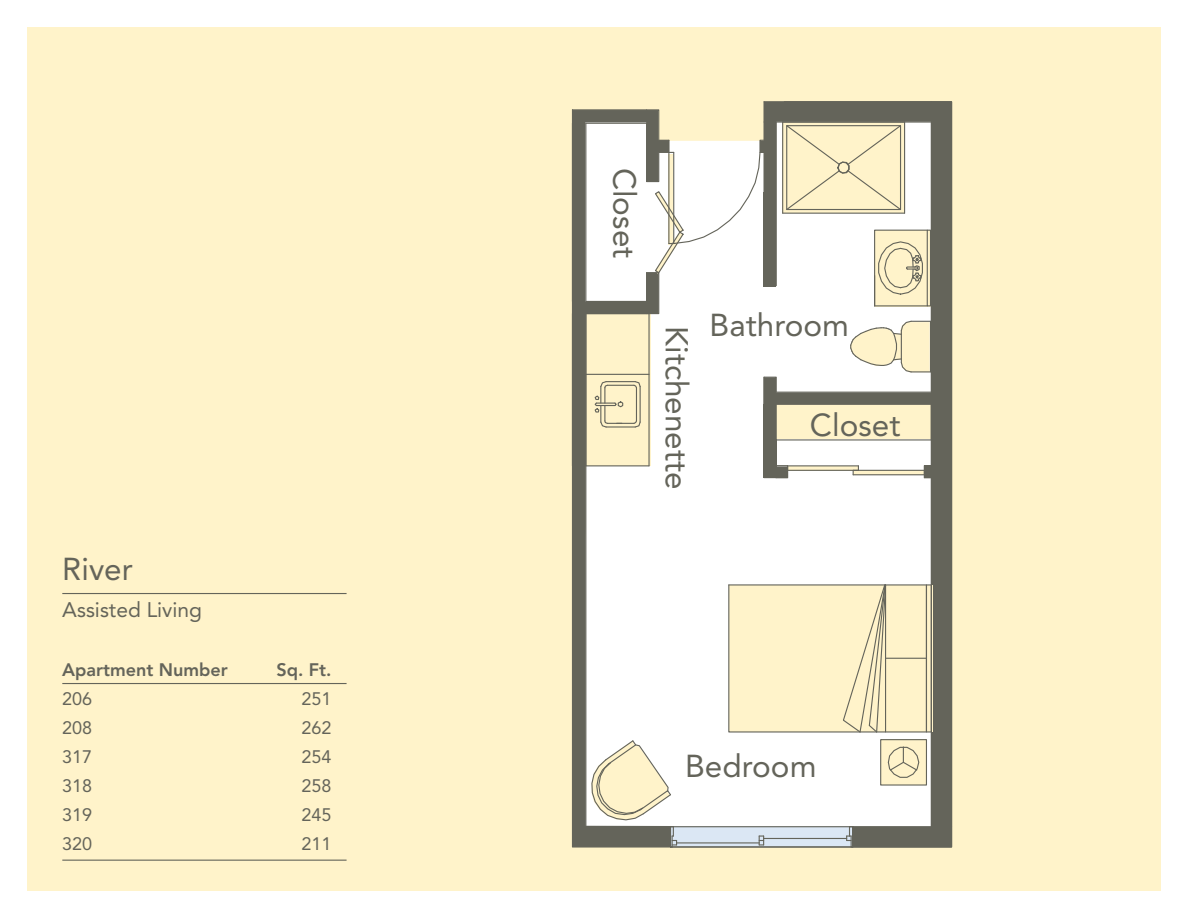
<style>
.page{position:relative;width:1188px;height:918px;background:#fff}
.page>*{position:absolute;margin:0;border:0;box-sizing:border-box;transform-origin:0 0}
.t1{font:31.5px "Avenir";color:#64645a}
.t2{font:21px "Avenir";color:#64645a}
.t3{font:18px "Avenir";color:#64645a}
.t4{font:800 18px "Avenir";color:#64645a}
</style>
<div class="page">
<div style="left:27px;top:27px;width:1134px;height:864px;background:#fff3ca"></div>
<hr style="left:62px;top:860px;width:285px;height:1px;background:#64645a">
<hr style="left:62px;top:593px;width:285px;height:1px;background:#64645a">
<hr style="left:62px;top:683px;width:285px;height:1px;background:#64645a">
<svg style="left:572px;top:110px;width:19px;height:738px;background:#8b8a80"></svg>
<hr style="left:572px;top:109px;width:75px;height:1px;background:#64645a">
<hr style="left:586px;top:123px;width:61px;height:1px;background:#64645a">
<hr style="left:586px;top:301px;width:61px;height:1px;background:#64645a">
<hr style="left:586px;top:465px;width:63px;height:1px;background:#64645a">
<hr style="left:586px;top:374px;width:63px;height:1px;background:#64645a">
<hr style="left:586px;top:313px;width:63px;height:1px;background:#64645a">
<hr style="left:585px;top:314px;width:1px;height:152px;background:#64645a">
<hr style="left:572px;top:110px;width:1px;height:356px;background:#64645a">
<svg style="left:591px;top:101px;width:362px;height:747px"></svg>
<hr style="left:931px;top:404px;width:1px;height:36px;background:#64645a">
<hr style="left:776px;top:439px;width:155px;height:2px;background:#64645a">
<p class="t1" style="left:62px;top:551px;width:72px">River</p>
<p class="t2" style="left:62px;top:598px;width:141px">Assisted Living</p>
<p class="t4" style="left:62px;top:659px;width:167px">Apartment Number</p>
<p class="t4" style="left:277px;top:659px;width:56px">Sq. Ft.</p>
<p class="t3" style="left:62px;top:688px;width:32px">206</p>
<p class="t3" style="left:302px;top:688px;width:32px">251</p>
<p class="t3" style="left:62px;top:717px;width:32px">208</p>
<p class="t3" style="left:302px;top:717px;width:32px">262</p>
<p class="t3" style="left:62px;top:746px;width:32px">317</p>
<p class="t3" style="left:302px;top:746px;width:32px">254</p>
<p class="t3" style="left:62px;top:775px;width:32px">318</p>
<p class="t3" style="left:302px;top:775px;width:32px">258</p>
<p class="t3" style="left:62px;top:804px;width:32px">319</p>
<p class="t3" style="left:302px;top:804px;width:32px">245</p>
<p class="t3" style="left:62px;top:833px;width:32px">320</p>
<p class="t3" style="left:302px;top:833px;width:32px">211</p>
<p class="t1" style="left:643px;top:168px;width:92px;rotate:90deg">Closet</p>
<p class="t1" style="left:695px;top:326px;width:165px;rotate:90deg">Kitchenette</p>
<p class="t1" style="left:710px;top:307px;width:141px">Bathroom</p>
<p class="t1" style="left:810px;top:407px;width:92px">Closet</p>
<p class="t1" style="left:685px;top:747px;width:133px">Bedroom</p>
</div>
